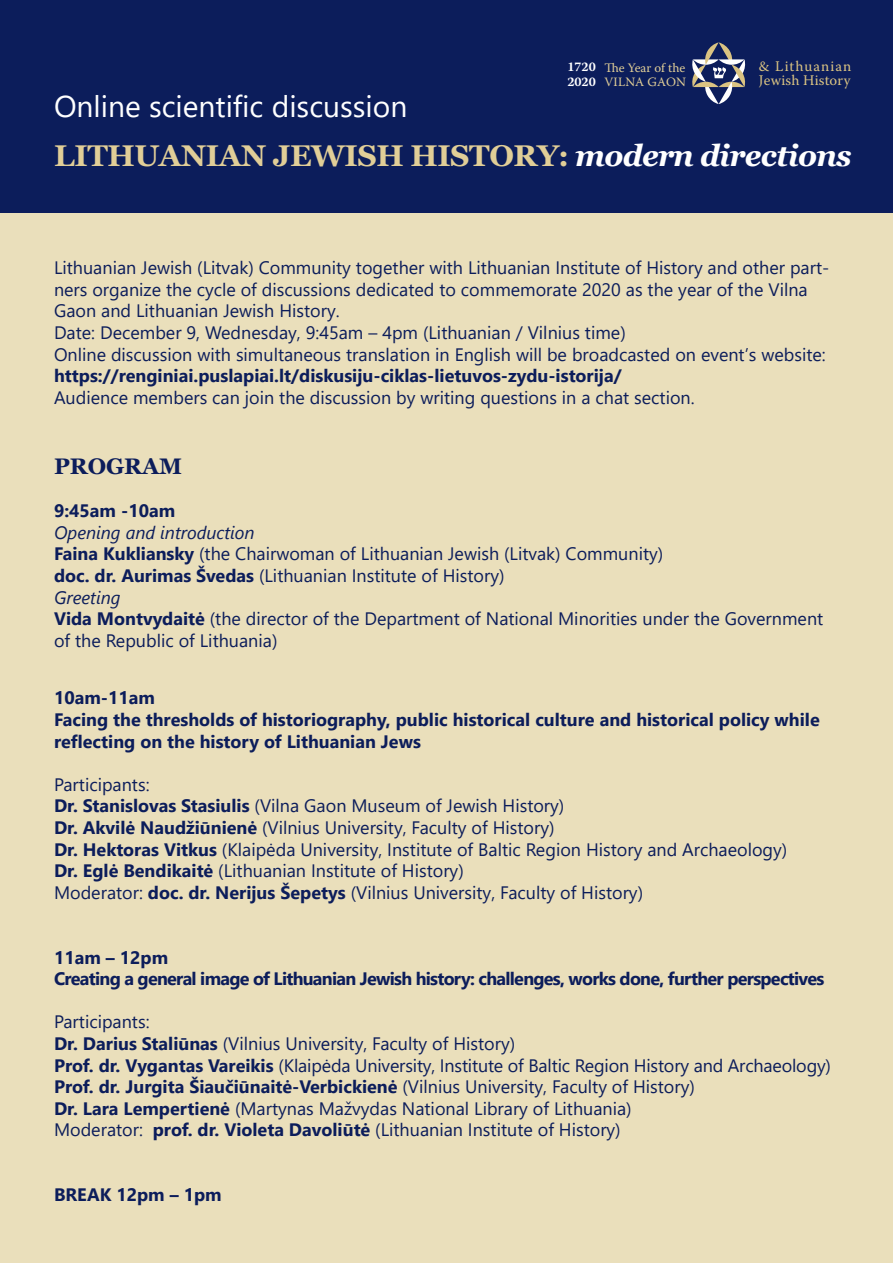
<style>
.page{position:relative;width:893px;height:1263px;background:#fff}
.page>*{position:absolute;margin:0;border:0;box-sizing:border-box;transform-origin:0 0}
.t1{font:700 30px "Georgia";letter-spacing:-.015em;color:#e1ce97}
.t2{font:30px "Segoe UI";color:#fff}
.t3{font:700 22.5px "Georgia";color:#0c1d5b}
.t4{font:18px/21.6px "Segoe UI";color:#0c1d5b}
.t5{font:700 18px/21.6px "Segoe UI";color:#0c1d5b}
.t6{font:700 18px "Segoe UI";letter-spacing:-.04em;color:#0c1d5b}
.t7{font:italic 18px "Segoe UI";color:#0c1d5b}
.t8{font:14.7px/14.1px "Warnock Pro";letter-spacing:.035em;color:#dac382}
.t9{font:700 13.05px "Warnock Pro";color:#fff}
.t10{font:12.9px "Warnock Pro";color:#e1ce97}
.t11{font:12.75px "Warnock Pro";letter-spacing:.01em;color:#e1ce97}
.s1{font-style:italic;color:#fff}
.s2{font-weight:700}
.s3{font-weight:400}
</style>
<div class="page">
<div style="left:0;top:210px;width:893px;height:1053px;background:#eadfbb"></div>
<div style="left:0;top:0;width:893px;height:212px;background:#0c1d5b"></div>
<svg style="left:692px;top:42px;width:54px;height:62px"></svg>
<p class="t2" style="left:54px;top:78px;width:355px">Online scientific discussion</p>
<p class="t9" style="left:567px;top:59px;width:30px">1720</p>
<p class="t9" style="left:567px;top:74px;width:30px">2020</p>
<p class="t10" style="left:604px;top:60px;width:82px">The Year of the</p>
<p class="t11" style="left:604px;top:74px;width:83px">VILNA GAON</p>
<p class="t8" style="left:759px;top:59px;width:94px">&amp; Lithuanian<br>Jewish History</p>
<p class="t1" style="left:54px;top:136px;width:799px">LITHUANIAN JEWISH HISTORY: <span class="s1">modern directions</span></p>
<p class="t4" style="left:54px;top:255px;width:777px">Lithuanian Jewish (Litvak) Community together with Lithuanian Institute of History and other part&shy;ners organize the cycle of discussions dedicated to commemorate 2020 as the year of the Vilna<br>Gaon and Lithuanian Jewish History.</p>
<p class="t4" style="left:54px;top:320px;width:573px">Date: December 9, Wednesday, 9:45am – 4pm (Lithuanian / Vilnius time)</p>
<p class="t4" style="left:54px;top:342px;width:773px">Online discussion with simultaneous translation in English will be broadcasted on event’s website:</p>
<p class="t5" style="left:54px;top:364px;width:569px">https://renginiai.puslapiai.lt/diskusiju-ciklas-lietuvos-zydu-istorija/</p>
<p class="t4" style="left:54px;top:385px;width:642px">Audience members can join the discussion by writing questions in a chat section.</p>
<p class="t3" style="left:54px;top:452px;width:130px">PROGRAM</p>
<p class="t5" style="left:54px;top:499px;width:123px">9:45am -10am</p>
<p class="t7" style="left:54px;top:515px;width:202px">Opening and introduction</p>
<p class="t4" style="left:54px;top:542px;width:611px"><span class="s2">Faina Kukliansky</span> (the Chairwoman of Lithuanian Jewish (Litvak) Community)</p>
<p class="t4" style="left:54px;top:563px;width:452px"><span class="s2">doc. dr. Aurimas Švedas</span> (Lithuanian Institute of History)</p>
<p class="t7" style="left:54px;top:580px;width:68px">Greeting</p>
<p class="t4" style="left:54px;top:606px;width:771px"><span class="s2">Vida Montvydaitė</span> (the director of the Department of National Minorities under the Government of the Republic of Lithuania)</p>
<p class="t5" style="left:54px;top:686px;width:103px">10am-11am</p>
<p class="t5" style="left:54px;top:707px;width:767px">Facing the thresholds of historiography, public historical culture and historical policy while reflecting on the history of Lithuanian Jews</p>
<p class="t4" style="left:54px;top:772px;width:97px">Participants:</p>
<p class="t4" style="left:54px;top:794px;width:512px"><span class="s2">Dr. Stanislovas Stasiulis</span> (Vilna Gaon Museum of Jewish History)</p>
<p class="t4" style="left:54px;top:815px;width:502px"><span class="s2">Dr. Akvilė Naudžiūnienė</span> (Vilnius University, Faculty of History)</p>
<p class="t4" style="left:54px;top:837px;width:735px"><span class="s2">Dr. Hektoras Vitkus</span> (Klaipėda University, Institute of Baltic Region History and Archaeology)</p>
<p class="t4" style="left:54px;top:858px;width:411px"><span class="s2">Dr. Eglė Bendikaitė</span> (Lithuanian Institute of History)</p>
<p class="t4" style="left:54px;top:880px;width:591px">Moderator: <span class="s2">doc. dr. Nerijus Šepetys</span> (Vilnius University, Faculty of History)</p>
<p class="t5" style="left:54px;top:945px;width:116px">11am – 12pm</p>
<p class="t6" style="left:54px;top:962px;width:772px">Creating a general image of Lithuanian Jewish history: challenges, works done, further perspectives</p>
<p class="t4" style="left:54px;top:1010px;width:97px">Participants:</p>
<p class="t4" style="left:54px;top:1031px;width:463px"><span class="s2">Dr. Darius Staliūnas</span> (Vilnius University, Faculty of History)</p>
<p class="t4" style="left:54px;top:1053px;width:778px"><span class="s2">Prof. dr. Vygantas Vareikis</span> (Klaipėda University, Institute of Baltic Region History and Archaeology)</p>
<p class="t5" style="left:54px;top:1075px;width:642px">Prof. dr. Jurgita Šiaučiūnaitė-Verbickienė <span class="s3">(Vilnius University, Faculty of History)</span></p>
<p class="t4" style="left:54px;top:1096px;width:579px"><span class="s2">Dr. Lara Lempertienė</span> (Martynas Mažvydas National Library of Lithuania)</p>
<p class="t4" style="left:54px;top:1118px;width:568px">Moderator: <span class="s2">prof. dr. Violeta Davoliūtė</span> (Lithuanian Institute of History)</p>
<p class="t5" style="left:54px;top:1183px;width:169px">BREAK 12pm – 1pm</p>
</div>
